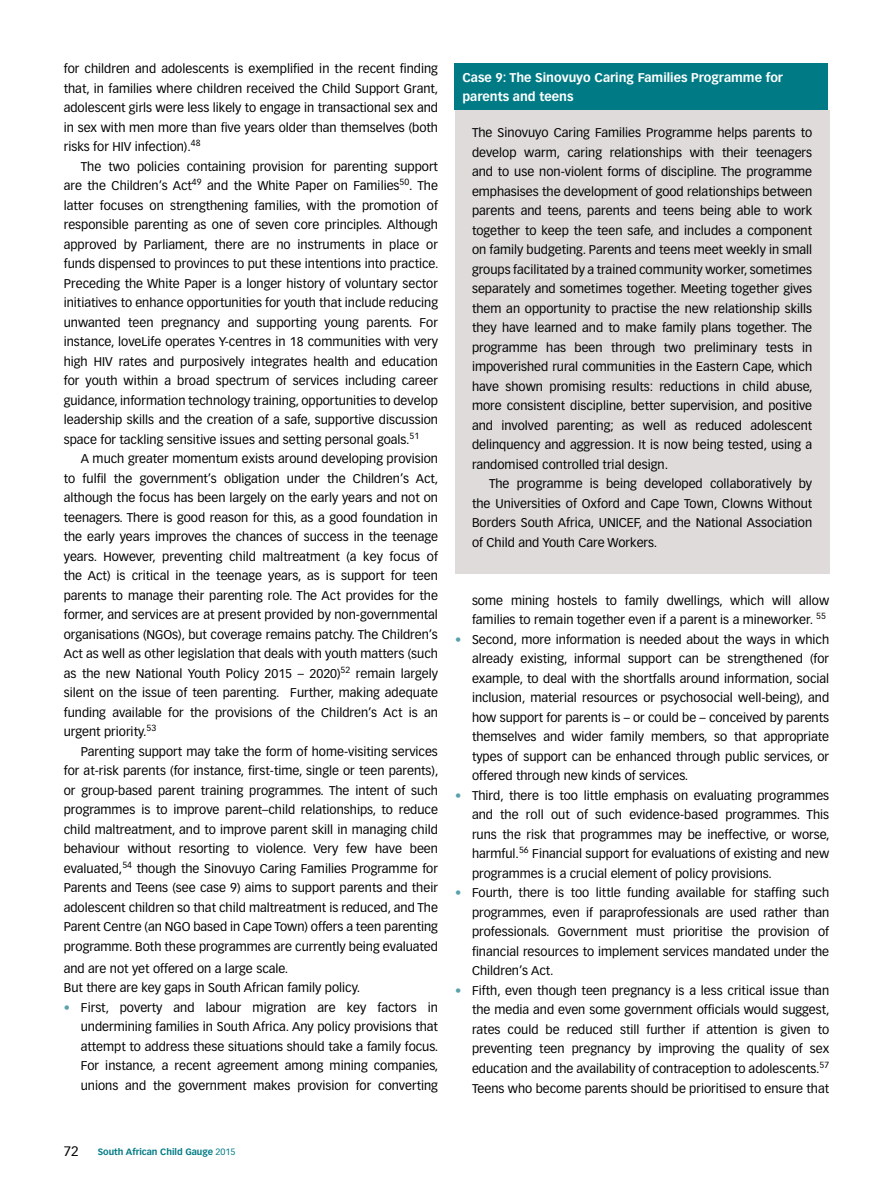
<style>
.page{position:relative;width:893px;height:1191px;background:#fff}
.page>*{position:absolute;margin:0;border:0;box-sizing:border-box;transform-origin:0 0}
.t1{font:13.5px "Vectora LT Std";color:#000}
.t2{font:12.45px/19.5px "Vectora LH";color:#000;text-align:justify}
.t3{font:12.45px/19.5px "Vectora LT Std";color:#000;text-align:justify}
.t4{font:700 12.45px/19.5px "Vectora LT Std";color:#fff}
.t5{font:700 9px "Vectora LT Std";color:#007b85}
.s1{font-family:"Vectora LH"}
.s2{font-family:"Vectora LT Std"}
.s3{color:#59a1ab}
.s4{font-weight:400}
</style>
<div class="page">
<div style="left:455px;top:111px;width:374px;height:463px;background:#dedbda"></div>
<div style="left:454px;top:64px;width:374px;height:46px;background:#007b85"></div>
<p class="t2" style="left:64px;top:59px;width:376px">for children and adolescents is exemplified in the recent finding that, in families where children received the Child Support Grant, adolescent girls were less likely to engage in transactional sex and in sex with men more than five years older than themselves (both risks for HIV infection).<sup>48</sup></p>
<p class="t2" style="left:64px;top:157px;width:376px;text-indent:17px">The two policies containing provision for parenting support are the Children’s Act<sup>49</sup> and the White Paper on Families<sup>50</sup>. The latter focuses on strengthening families, with the promotion of responsible parenting as one of seven core principles. Although approved by Parliament, there are no instruments in place or funds dispensed to provinces to put these intentions into practice.<br>Preceding the White Paper is a longer history of voluntary sector initiatives to enhance opportunities for youth that include reducing unwanted teen pregnancy and supporting young parents. For instance, loveLife operates Y-centres in 18 communities with very high HIV rates and purposively integrates health and education for youth within a broad spectrum of services including career guidance, information technology training, opportunities to develop leadership skills and the creation of a safe, supportive discussion space for tackling sensitive issues and setting personal goals.<sup>51</sup></p>
<p class="t2" style="left:64px;top:449px;width:376px;text-indent:17px">A much greater momentum exists around developing provision to fulfil the government’s obligation under the Children’s Act, although the focus has been largely on the early years and not on teenagers. There is good reason for this, as a good foundation in the early years improves the chances of success in the teenage years. However, preventing child maltreatment (a key focus of the Act) is critical in the teenage years, as is support for teen parents to manage their parenting role. The Act provides for the former, and services are at present provided by non-governmental organisations (NGOs), but coverage remains patchy. The Children’s Act as well as other legislation that deals with youth matters (such as the new National Youth Policy 2015 – 2020)<sup>52</sup> remain largely silent on the issue of teen parenting. Further, making adequate funding available for the provisions of the Children’s Act is an urgent priority.<sup>53</sup></p>
<p class="t3" style="left:64px;top:742px;width:376px;text-indent:17px"><span class="s1">Parenting support may tak</span>e the form of home-visiting services for at-risk parents (for instance, first-time, single or teen parents), or group-based parent training programmes. The intent of such programmes is to improve parent–child relationships, to reduce child maltreatment, and to improve parent skill in managing child</p>
<p class="t2" style="left:64px;top:839px;width:376px"><span class="s2">behaviour wit</span>hout resorting to violence. Very few have been evaluated,<sup>54</sup> though the Sinovuyo Caring Families Programme for Parents and Teens (see case 9) aims to support parents and their</p>
<p class="t3" style="left:64px;top:898px;width:376px"><span class="s1">adolescent c</span>hildren so that child maltreatment is reduced, and The Parent Centre (an NGO based in Cape Town) offers a teen parenting programme. Both these programmes are currently being evaluated</p>
<p class="t3" style="left:64px;top:958px;width:298px">and are not yet offered on a large scale.<br>But there are key gaps in South African family policy.</p>
<p class="t3" style="left:64px;top:997px;width:376px"><span class="s3">•</span> First, poverty and labour migration are key factors in</p>
<p class="t2" style="left:81px;top:1017px;width:359px"><span class="s2">undermining familie</span>s in South Africa. Any policy provisions that attempt to address these situations should take a family focus.<br>For instance, a recent agreement among mining companies, unions and the government makes provision for converting</p>
<p class="t4" style="left:462px;top:68px;width:322px">Case 9: The Sinovuyo Caring Families Programme for parents and teens</p>
<p class="t3" style="left:472px;top:123px;width:342px">The Sinovuyo Caring Families Programme helps parents to develop warm, caring relationships with their teenagers and to use non-violent forms of discipline. The programme emphasises the development of good relationships between parents and teens, parents and teens being able to work together to keep the teen safe, and includes a component on family budgeting. Parents and teens meet weekly in small groups facilitated by a trained community worker, sometimes separately and sometimes together. Meeting together gives them an opportunity to practise the new relationship skills they have learned and to make family plans together. The programme has been through two preliminary tests in impoverished rural communities in the Eastern Cape, which have shown promising results: reductions in child abuse, more consistent discipline, better supervision, and positive and involved parenting; as well as reduced adolescent delinquency and aggression. It is now being tested, using a randomised controlled trial design.</p>
<p class="t3" style="left:472px;top:474px;width:342px;text-indent:17px">The programme is being developed collaboratively by the Universities of Oxford and Cape Town, Clowns Without Borders South Africa, UNICEF, and the National Association of Child and Youth Care Workers.</p>
<p class="t2" style="left:472px;top:591px;width:359px">some mining hostels to family dwellings, which will allow families to remain together even if a parent is a mineworker. <sup>55</sup></p>
<p class="t2" style="left:472px;top:630px;width:359px;text-indent:-17px"><span class="s3">•</span> Second, more information is needed about the ways in which already existing, informal support can be strengthened (for example, to deal with the shortfalls around information, social inclusion, material resources or psychosocial well-being), and how support for parents is – or could be – conceived by parents themselves and wider family members, so that appropriate types of support can be enhanced through public services, or offered through new kinds of services.</p>
<p class="t2" style="left:472px;top:786px;width:359px;text-indent:-17px"><span class="s3">•</span> Third, there is too little emphasis on evaluating programmes and the roll out of such evidence-based programmes. This runs the risk that programmes may be ineffective, or worse, harmful.<sup>56</sup> Financial support for evaluations of existing and new programmes is a crucial element of policy provisions.</p>
<p class="t2" style="left:472px;top:883px;width:359px;text-indent:-17px"><span class="s3">•</span> Fourth, there is too little funding available for staffing such programmes, even if paraprofessionals are used rather than professionals. Government must pri<span class="s2">oritise the provision of</span></p>
<p class="t3" style="left:472px;top:942px;width:359px">financial resources to implement services mandated under the<br>Children’s Act.</p>
<p class="t3" style="left:455px;top:981px;width:376px;text-align:right"><span class="s3">•</span> Fifth, even though teen pregnancy is a less critical issue than the media and even some government officials would suggest,</p>
<p class="t2" style="left:472px;top:1020px;width:359px"><span class="s2">r</span>ates could be reduced still further if attention is given to preventing teen pregnancy by improving the quality of sex education and the availability of contraception to adolescents.<sup>57<br></sup>Teens who become parents should be prioritised to ensure that</p>
<p class="t1" style="left:64px;top:1142px;width:17px">72</p>
<p class="t5" style="left:98px;top:1146px;width:139px">South African Child Gauge <span class="s4">2015</span></p>
</div>
